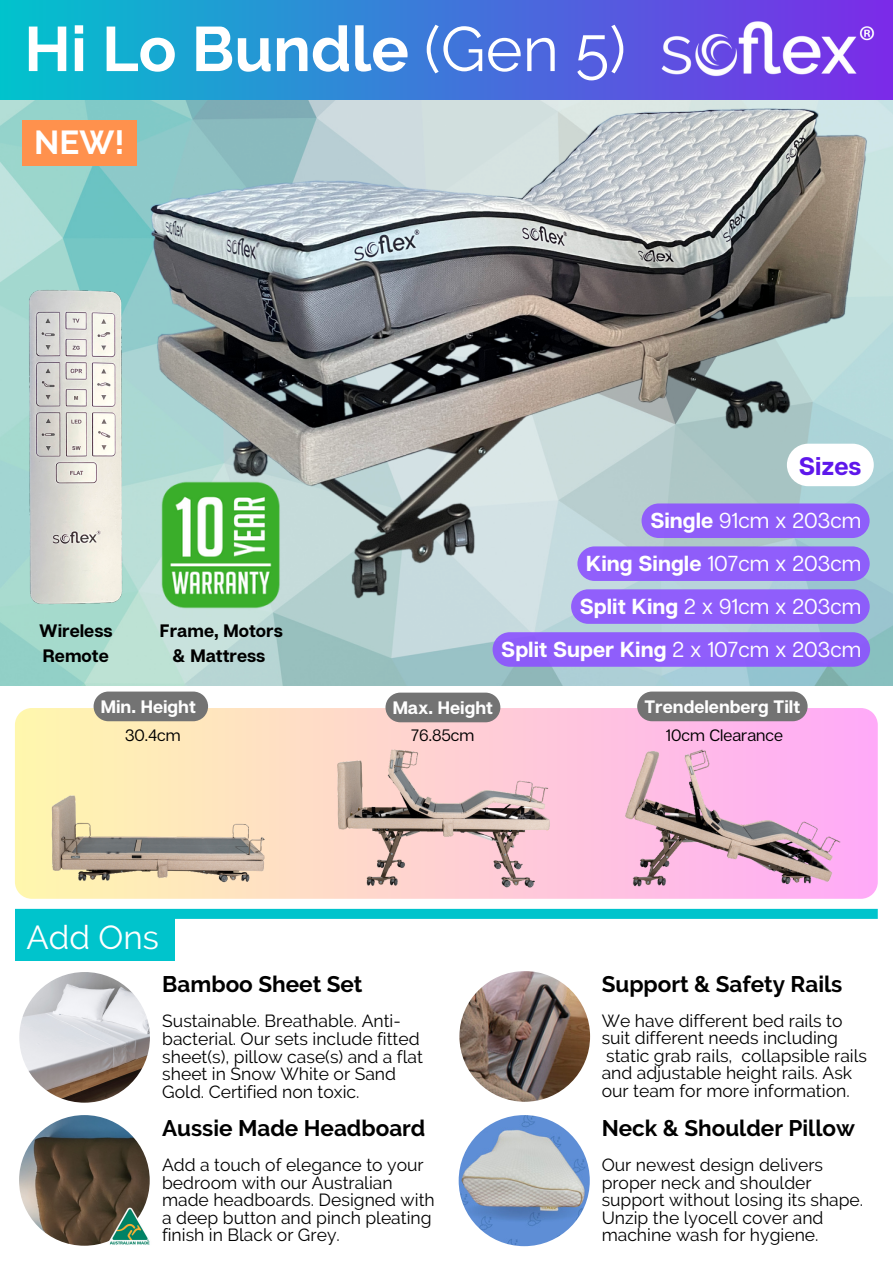
<style>
.page{position:relative;width:893px;height:1264px;background:#fff}
.page>*{position:absolute;margin:0;border:0;box-sizing:border-box;transform-origin:0 0}
.t1{font:700 62.7px "Raleway";color:#fff}
.t2{font:33.15px "Raleway";color:#fff}
.t3{font:700 33.15px "Raleway";color:#fff}
.t4{font:700 25.2px "Articulat CF";color:#5e17eb}
.t5{font:700 22.5px "Raleway";color:#000}
.t6{font:21.6px "Articulat CF";color:#fff}
.t7{font:700 21.6px "Articulat CF";color:#fff}
.t8{font:700 18px "Articulat CF";color:#fefefe}
.t9{font:700 18px/24.8px "Articulat CF";color:#000;text-align:center}
.t10{font:17.55px/17.5px "Raleway";color:#000}
.t11{font:16.5px "Articulat CF";color:#000}
.s1{font-weight:400}
.s2{font-weight:700}
</style>
<div class="page">
<img style="left:0;top:100px;width:892px;height:585px">
<div style="left:0;top:0;width:892px;height:100px;background:linear-gradient(to right,#01c3cc,#7c2ae8)"></div>
<div style="left:22px;top:120px;width:115px;height:46px;background:#ff914d"></div>
<img style="left:99px;top:27px;width:793px;height:605px">
<img style="left:149px;top:472px;width:145px;height:145px">
<img style="left:650px;top:11px;width:239px;height:73px">
<svg style="left:15px;top:708px;width:862px;height:190px;background:#fed4ce"></svg>
<svg style="left:15px;top:908px;width:862px;height:10px;background:#17c9d0"></svg>
<div style="left:15px;top:914px;width:160px;height:46px;background:#00c4cc"></div>
<img style="left:459px;top:971px;width:131px;height:130px;border-radius:50%">
<img style="left:19px;top:972px;width:131px;height:130px;border-radius:50%">
<img style="left:458px;top:1115px;width:131px;height:131px;border-radius:50%">
<img style="left:19px;top:1115px;width:131px;height:130px;border-radius:50%">
<img style="left:106px;top:1207px;width:44px;height:38px">
<img style="left:23px;top:282px;width:105px;height:325px">
<img style="left:44px;top:786px;width:229px;height:105px">
<svg style="left:94px;top:691px;width:114px;height:30px;background:#7c7c7a"></svg>
<img style="left:327px;top:744px;width:231px;height:147px">
<svg style="left:385px;top:692px;width:115px;height:30px;background:#7d7c7c"></svg>
<img style="left:613px;top:738px;width:233px;height:153px">
<div style="left:637px;top:691px;width:170px;height:30px;background:#737373;border-radius:15px"></div>
<div style="left:577px;top:546px;width:292px;height:35px;background:#905efb"></div>
<div style="left:641px;top:503px;width:228px;height:35px;background:#8f5df9"></div>
<svg style="left:786px;top:443px;width:87px;height:43px"></svg>
<svg style="left:571px;top:589px;width:298px;height:35px;background:#9062f9"></svg>
<div style="left:492px;top:632px;width:378px;height:34px;background:#8f5efb"></div>
<p class="t1" style="left:24px;top:12px;width:603px">Hi Lo Bundle <span class="s1">(Gen 5)</span></p>
<p class="t3" style="left:34px;top:123px;width:92px">NEW!</p>
<p class="t9" style="left:39px;top:618px;width:75px;text-align:left">Wireless<br>Remote</p>
<p class="t9" style="left:160px;top:618px;width:124px">Frame, Motors &amp; Mattress</p>
<p class="t4" style="left:798px;top:450px;width:64px">Sizes</p>
<p class="t6" style="left:650px;top:507px;width:212px"><span class="s2">Single</span> 91cm x 203cm</p>
<p class="t6" style="left:586px;top:550px;width:276px"><span class="s2">King Single</span> 107cm x 203cm</p>
<p class="t6" style="left:580px;top:592px;width:283px"><span class="s2">Split King</span> 2 x 91cm x 203cm</p>
<p class="t7" style="left:501px;top:635px;width:361px">Split Super King <span class="s1">2 x 107cm x 203cm</span></p>
<p class="t8" style="left:101px;top:695px;width:97px">Min. Height</p>
<p class="t8" style="left:392px;top:696px;width:102px">Max. Height</p>
<p class="t8" style="left:644px;top:695px;width:157px">Trendelenberg Tilt</p>
<p class="t11" style="left:125px;top:724px;width:57px">30.4cm</p>
<p class="t11" style="left:411px;top:724px;width:65px">76.85cm</p>
<p class="t11" style="left:666px;top:724px;width:119px">10cm Clearance</p>
<p class="t2" style="left:27px;top:917px;width:134px">Add Ons</p>
<p class="t5" style="left:162px;top:971px;width:202px">Bamboo Sheet Set</p>
<p class="t10" style="left:162px;top:1012px;width:262px">Sustainable. Breathable. Anti&shy;bacterial. Our sets include fitted sheet(s), pillow case(s) and a flat sheet in Snow White or Sand<br>Gold. Certified non toxic.</p>
<p class="t5" style="left:162px;top:1115px;width:265px">Aussie Made Headboard</p>
<p class="t10" style="left:162px;top:1155px;width:274px">Add a touch of elegance to your bedroom with our Australian made headboards. Designed with a deep button and pinch pleating finish in Black or Grey.</p>
<p class="t5" style="left:601px;top:971px;width:242px">Support &amp; Safety Rails</p>
<p class="t10" style="left:601px;top:1011px;width:267px">We have different bed rails to suit different needs including static grab rails, collapsible rails and adjustable height rails. Ask our team for more information.</p>
<p class="t5" style="left:601px;top:1114px;width:255px">Neck &amp; Shoulder Pillow</p>
<p class="t10" style="left:601px;top:1155px;width:263px">Our newest design delivers proper neck and shoulder support without losing its shape.<br>Unzip the lyocell cover and machine wash for hygiene.</p>
</div>
